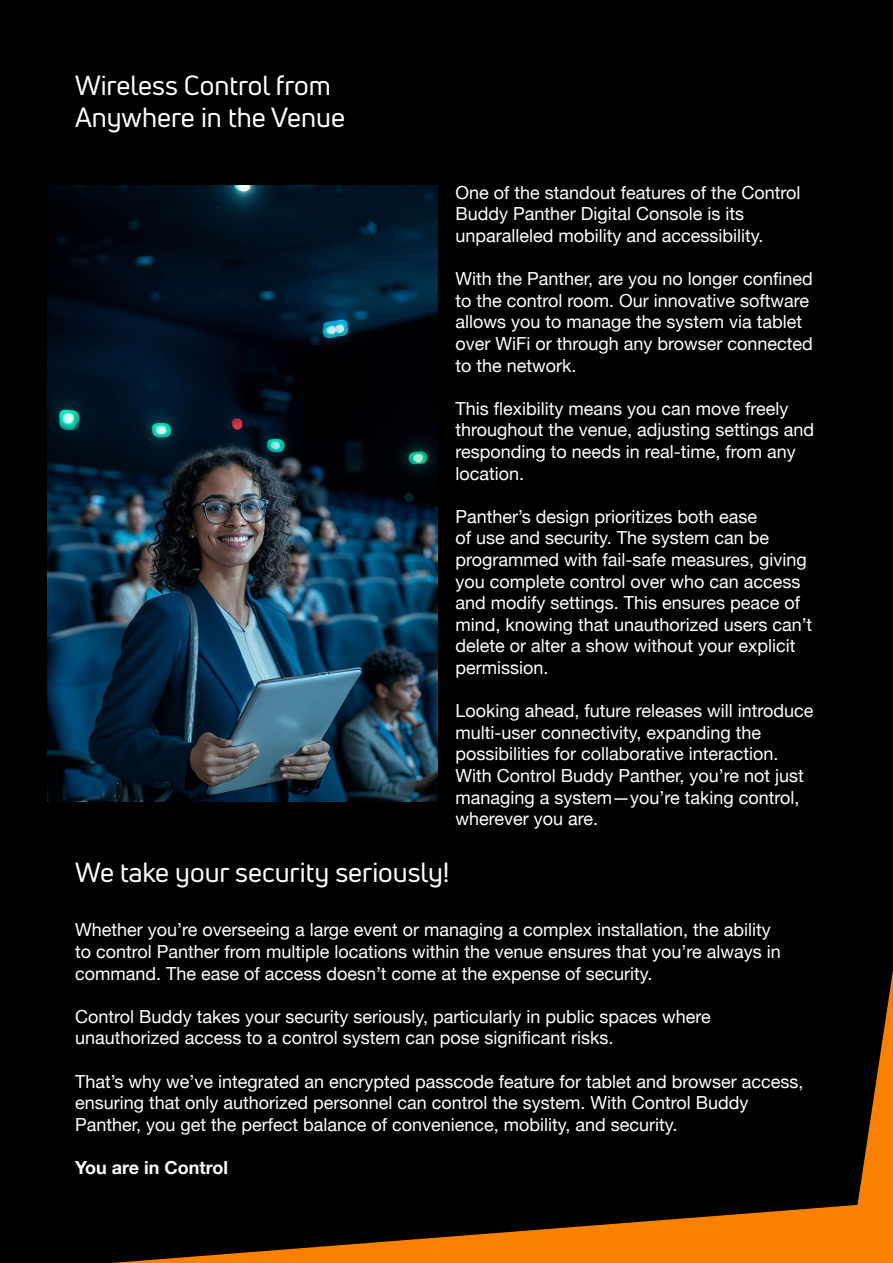
<style>
.page{position:relative;width:893px;height:1263px;background:#000}
.page>*{position:absolute;margin:0;border:0;box-sizing:border-box;transform-origin:0 0}
.t1{font:27px/32.4px "Uni Neue";color:#fff}
.t2{font:18px/21.6px "Helvetica Neue";color:#fff}
.t3{font:700 18px "Helvetica Neue";color:#fff}
</style>
<div class="page">
<svg style="left:112px;top:971px;width:781px;height:292px"></svg>
<img style="left:47px;top:185px;width:390px;height:617px">
<h1 class="t1" style="left:75px;top:69px;width:272px">Wireless Control from<br>Anywhere in the Venue</h1>
<p class="t2" style="left:455px;top:183px;width:347px">One of the standout features of the Control<br>Buddy Panther Digital Console is its unparalleled mobility and accessibility.</p>
<p class="t2" style="left:455px;top:269px;width:359px">With the Panther, are you no longer confined to the control room. Our innovative software allows you to manage the system via tablet over WiFi or through any browser connected to the network.</p>
<p class="t2" style="left:455px;top:399px;width:360px">This flexibility means you can move freely throughout the venue, adjusting settings and responding to needs in real-time, from any location.</p>
<p class="t2" style="left:455px;top:507px;width:358px">Panther’s design prioritizes both ease<br>of use and security. The system can be programmed with fail-safe measures, giving you complete control over who can access and modify settings. This ensures peace of mind, knowing that unauthorized users can’t delete or alter a show without your explicit permission.</p>
<p class="t2" style="left:455px;top:701px;width:360px">Looking ahead, future releases will introduce multi-user connectivity, expanding the possibilities for collaborative interaction.<br>With Control Buddy Panther, you’re not just managing a system—you’re taking control, wherever you are.</p>
<h1 class="t1" style="left:75px;top:856px;width:376px">We take your security seriously!</h1>
<p class="t2" style="left:75px;top:920px;width:707px">Whether you’re overseeing a large event or managing a complex installation, the ability to control Panther from multiple locations within the venue ensures that you’re always in command. The ease of access doesn’t come at the expense of security.</p>
<p class="t2" style="left:75px;top:1007px;width:637px">Control Buddy takes your security seriously, particularly in public spaces where unauthorized access to a control system can pose significant risks.</p>
<p class="t2" style="left:75px;top:1071px;width:730px">That’s why we’ve integrated an encrypted passcode feature for tablet and browser access, ensuring that only authorized personnel can control the system. With Control Buddy<br>Panther, you get the perfect balance of convenience, mobility, and security.</p>
<p class="t3" style="left:75px;top:1153px;width:155px">You are in Control</p>
</div>
